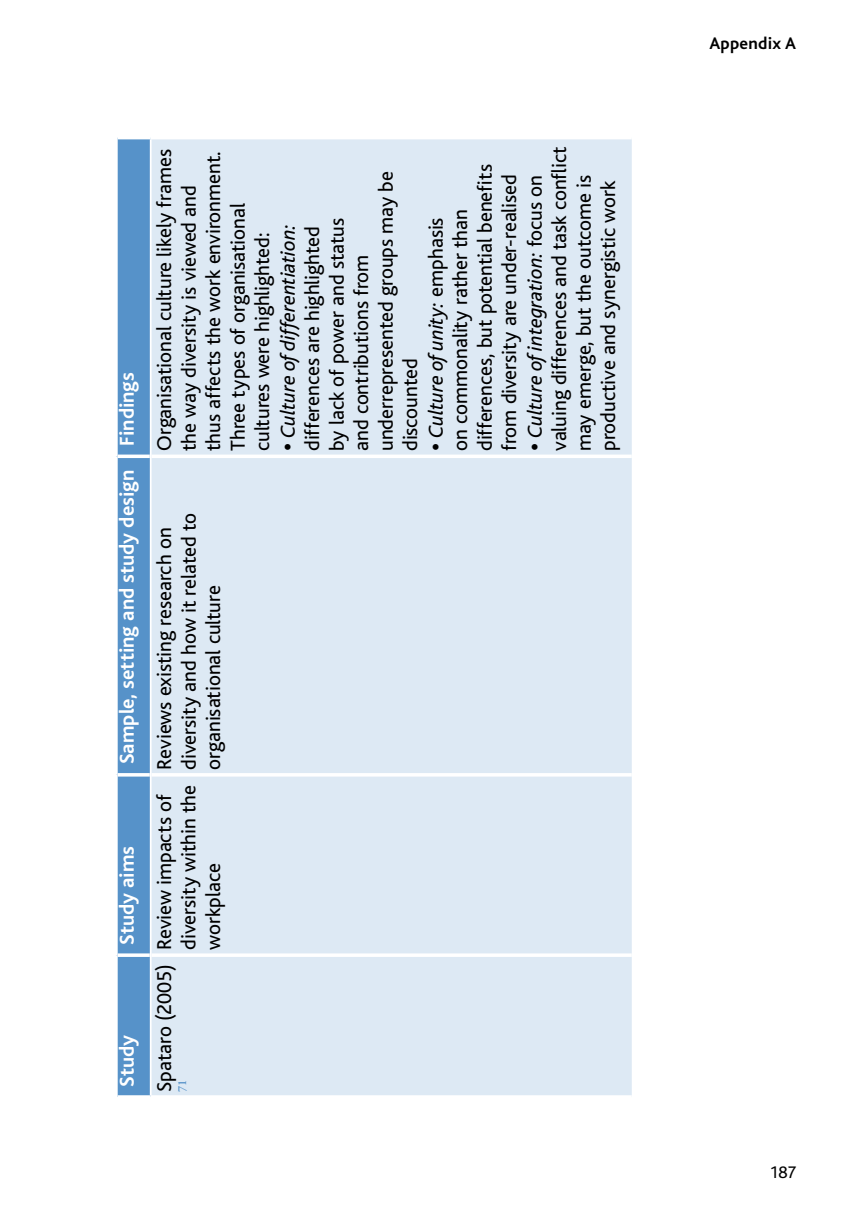
<style>
.page{position:relative;width:854px;height:1216px;background:#fff}
.page>*{position:absolute;margin:0;border:0;box-sizing:border-box;transform-origin:0 0}
.t1{font:21px/24.5px "Bliss";letter-spacing:-.005em;color:#000}
.t2{font:700 21px "Bliss";color:#fff}
.t3{font:700 17.5px "Bliss";letter-spacing:.015em;color:#000}
.t4{font:17.5px "Bliss";color:#000}
.t5{font:600 12.25px "Adobe Garamond Pro";color:#5692c9}
.s1{font-family:"Adobe Garamond Pro"}
.s2{font-style:italic}
</style>
<div class="page">
<div style="left:118px;top:139px;width:32px;height:956px;background:#5692c9"></div>
<div style="left:151px;top:139px;width:480px;height:956px;background:#dde9f4"></div>
<hr style="left:151px;top:953px;width:480px;height:3px;background:#fff">
<hr style="left:151px;top:773px;width:480px;height:3px;background:#fff">
<svg style="left:151px;top:454px;width:480px;height:4px"></svg>
<svg style="left:631px;top:139px;width:1px;height:957px"></svg>
<svg style="left:116px;top:955px;width:2px;height:142px"></svg>
<svg style="left:116px;top:774px;width:2px;height:181px"></svg>
<hr style="left:118px;top:953px;width:32px;height:3px;background:#fff">
<svg style="left:116px;top:456px;width:2px;height:318px"></svg>
<hr style="left:118px;top:773px;width:32px;height:3px;background:#fff">
<svg style="left:117px;top:137px;width:1px;height:319px"></svg>
<svg style="left:118px;top:454px;width:32px;height:4px"></svg>
<p class="t2" style="left:116px;top:764px;width:393px;rotate:-90deg">Sample, setting and study design Findings</p>
<p class="t2" style="left:116px;top:944px;width:100px;rotate:-90deg">Study aims</p>
<p class="t2" style="left:116px;top:1086px;width:53px;rotate:-90deg">Study</p>
<p class="t1" style="left:523px;top:451px;width:306px;rotate:-90deg"><span class="s1">•</span> <span class="s2">Culture of integration:</span> focus on valuing differences and task conflict may emerge, but the outcome is productive and synergistic work</p>
<p class="t1" style="left:152px;top:451px;width:304px;rotate:-90deg">Organisational culture likely frames the way diversity is viewed and thus affects the work environment.<br>Three types of organisational cultures were highlighted:</p>
<p class="t1" style="left:276px;top:451px;width:281px;rotate:-90deg"><span class="s1">•</span> <span class="s2">Culture of differentiation: </span>differences are highlighted<br>by lack of power and status<br>and contributions from underrepresented groups may be discounted</p>
<p class="t1" style="left:424px;top:451px;width:288px;rotate:-90deg"><span class="s1">•</span> <span class="s2">Culture of unity:</span> emphasis<br>on commonality rather than differences, but potential benefits from diversity are under-realised</p>
<p class="t1" style="left:152px;top:769px;width:258px;rotate:-90deg">Reviews existing research on diversity and how it related to organisational culture</p>
<p class="t1" style="left:152px;top:949px;width:166px;rotate:-90deg">Review impacts of diversity within the workplace</p>
<p class="t1" style="left:152px;top:1091px;width:129px;rotate:-90deg">Spataro (2005)</p>
<p class="t5" style="left:175px;top:1091px;width:14px;rotate:-90deg">71</p>
<p class="t3" style="left:709px;top:34px;width:88px">Appendix A</p>
<p class="t4" style="left:769px;top:1162px;width:10px">187</p>
</div>
